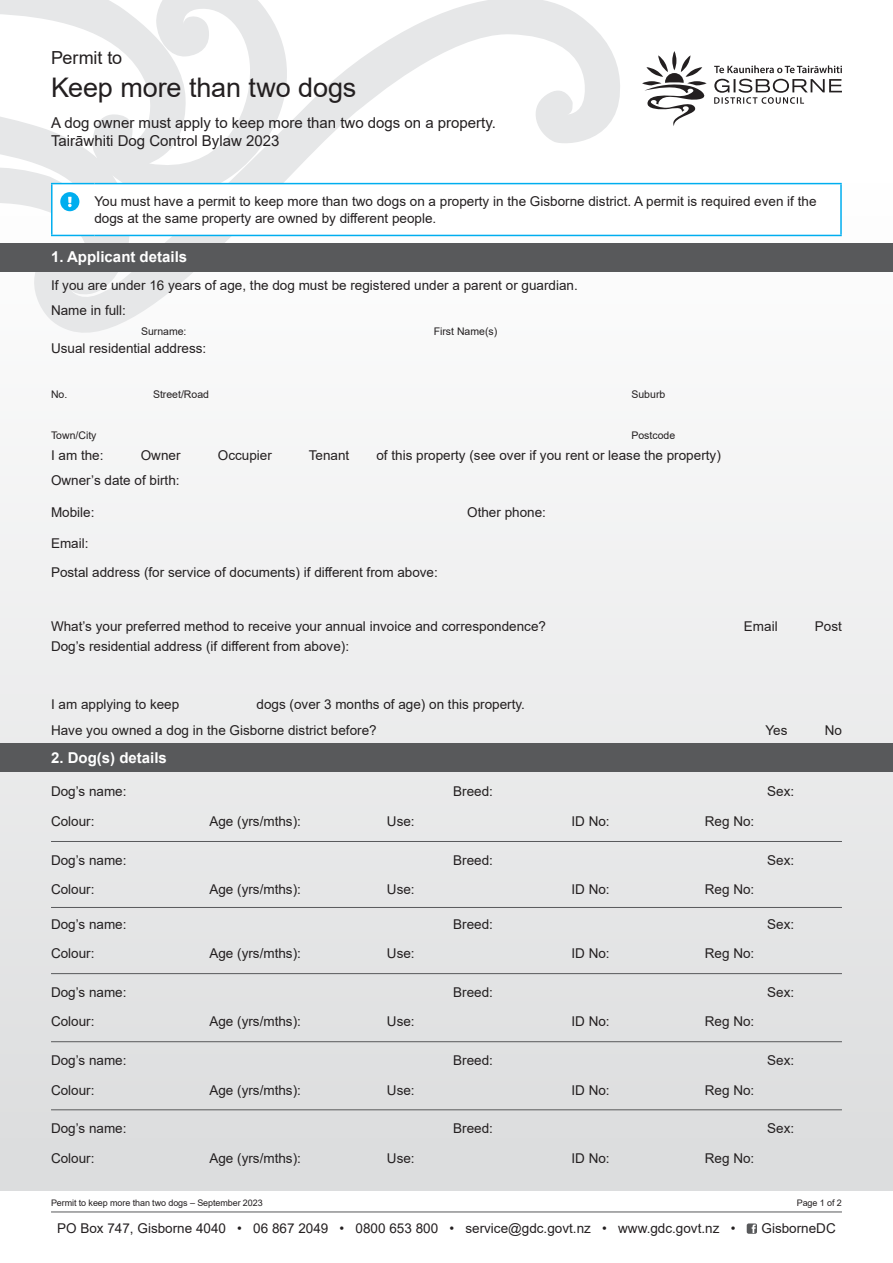
<style>
.page{position:relative;width:893px;height:1263px;background:#fff}
.page>*{position:absolute;margin:0;border:0;box-sizing:border-box;transform-origin:0 0}
.t1{font:27px "Arial";letter-spacing:-.005em;color:#231f20}
.t2{font:18px "Arial";letter-spacing:-.005em;color:#231f20}
.t3{font:15px/18px "Arial";color:#231f20}
.t4{font:700 15px "Arial";color:#fff}
.t5{font:13.5px/16.5px "Arial";color:#231f20}
.t6{font:10.5px "Arial";color:#231f20}
.t7{font:9px "Arial";letter-spacing:-.01em;color:#231f20}
</style>
<div class="page">
<div style="left:0;top:183px;width:893px;height:1008px;background:linear-gradient(to bottom,#fff,#dbdcdd)"></div>
<svg style="left:642px;top:51px;width:200px;height:75px"></svg>
<svg style="left:0;top:0;width:625px;height:408px"></svg>
<hr style="left:51px;top:1211px;width:791px;height:1px;background:#58595b">
<svg style="left:747px;top:1223px;width:10px;height:11px"></svg>
<div style="left:0;top:243px;width:893px;height:29px;background:#58595b"></div>
<div style="left:0;top:743px;width:893px;height:29px;background:#58595b"></div>
<hr style="left:51px;top:183px;width:43px;height:1px;background:#00aeef">
<hr style="left:51px;top:184px;width:2px;height:51px;background:#00aeef">
<hr style="left:94px;top:183px;width:748px;height:1px;background:#00aeef">
<hr style="left:840px;top:184px;width:2px;height:51px;background:#00aeef">
<hr style="left:51px;top:235px;width:43px;height:1px;background:#00aeef">
<hr style="left:94px;top:235px;width:748px;height:1px;background:#00aeef">
<svg style="left:52px;top:184px;width:789px;height:51px"></svg>
<hr style="left:51px;top:841px;width:791px;height:1px;background:#58595b">
<hr style="left:51px;top:907px;width:791px;height:1px;background:#58595b">
<hr style="left:51px;top:973px;width:791px;height:1px;background:#58595b">
<hr style="left:51px;top:1041px;width:791px;height:1px;background:#58595b">
<hr style="left:51px;top:1109px;width:791px;height:1px;background:#58595b">
<h2 class="t2" style="left:51px;top:45px;width:73px">Permit to</h2>
<h1 class="t1" style="left:51px;top:69px;width:307px">Keep more than two dogs</h1>
<p class="t3" style="left:51px;top:113px;width:446px">A dog owner must apply to keep more than two dogs on a property.<br>Tairāwhiti Dog Control Bylaw 2023</p>
<p class="t5" style="left:94px;top:193px;width:724px">You must have a permit to keep more than two dogs on a property in the Gisborne district. A permit is required even if the dogs at the same property are owned by different people.</p>
<p class="t4" style="left:51px;top:246px;width:138px">1. Applicant details</p>
<p class="t5" style="left:51px;top:273px;width:528px;line-height:25.2px">If you are under 16 years of age, the dog must be registered under a parent or guardian.<br>Name in full:</p>
<p class="t6" style="left:141px;top:325px;width:47px">Surname:</p>
<p class="t6" style="left:434px;top:325px;width:65px">First Name(s)</p>
<p class="t5" style="left:51px;top:340px;width:157px">Usual residential address:</p>
<p class="t6" style="left:51px;top:387px;width:18px">No.</p>
<p class="t6" style="left:153px;top:387px;width:58px">Street/Road</p>
<p class="t6" style="left:631px;top:387px;width:35px">Suburb</p>
<p class="t6" style="left:51px;top:428px;width:47px">Town/City</p>
<p class="t6" style="left:631px;top:428px;width:45px">Postcode</p>
<p class="t5" style="left:51px;top:447px;width:54px">I am the:</p>
<p class="t5" style="left:141px;top:447px;width:41px">Owner</p>
<p class="t5" style="left:218px;top:447px;width:56px">Occupier</p>
<p class="t5" style="left:309px;top:447px;width:42px">Tenant</p>
<p class="t5" style="left:376px;top:447px;width:346px">of this property (see over if you rent or lease the property)</p>
<p class="t5" style="left:51px;top:472px;width:130px">Owner’s date of birth:</p>
<p class="t5" style="left:51px;top:504px;width:45px">Mobile:</p>
<p class="t5" style="left:467px;top:504px;width:80px">Other phone:</p>
<p class="t5" style="left:51px;top:529px;width:388px;line-height:28.2px">Email:<br>Postal address (for service of documents) if different from above:</p>
<p class="t5" style="left:51px;top:617px;width:496px">What’s your preferred method to receive your annual invoice and correspondence?</p>
<p class="t5" style="left:744px;top:617px;width:35px">Email</p>
<p class="t5" style="left:815px;top:617px;width:29px">Post</p>
<p class="t5" style="left:51px;top:638px;width:300px">Dog’s residential address (if different from above):</p>
<p class="t5" style="left:51px;top:690px;width:475px;line-height:26.5px;text-indent:206px">dogs (over 3 months of age) on this property.<br>Have you owned a dog in the Gisborne district before?</p>
<p class="t5" style="left:51px;top:695px;width:130px">I am applying to keep</p>
<p class="t5" style="left:765px;top:722px;width:24px">Yes</p>
<p class="t5" style="left:825px;top:722px;width:19px">No</p>
<p class="t4" style="left:51px;top:747px;width:117px">2. Dog(s) details</p>
<p class="t5" style="left:51px;top:783px;width:77px">Dog’s name:</p>
<p class="t5" style="left:453px;top:783px;width:41px">Breed:</p>
<p class="t5" style="left:767px;top:783px;width:29px">Sex:</p>
<p class="t5" style="left:51px;top:813px;width:45px">Colour:</p>
<p class="t5" style="left:209px;top:813px;width:93px">Age (yrs/mths):</p>
<p class="t5" style="left:387px;top:813px;width:29px">Use:</p>
<p class="t5" style="left:571px;top:813px;width:40px">ID No:</p>
<p class="t5" style="left:705px;top:813px;width:51px">Reg No:</p>
<p class="t5" style="left:51px;top:851px;width:77px">Dog’s name:</p>
<p class="t5" style="left:453px;top:851px;width:41px">Breed:</p>
<p class="t5" style="left:767px;top:851px;width:29px">Sex:</p>
<p class="t5" style="left:51px;top:881px;width:45px">Colour:</p>
<p class="t5" style="left:209px;top:881px;width:93px">Age (yrs/mths):</p>
<p class="t5" style="left:387px;top:881px;width:29px">Use:</p>
<p class="t5" style="left:571px;top:881px;width:40px">ID No:</p>
<p class="t5" style="left:705px;top:881px;width:51px">Reg No:</p>
<p class="t5" style="left:51px;top:915px;width:77px">Dog’s name:</p>
<p class="t5" style="left:453px;top:915px;width:41px">Breed:</p>
<p class="t5" style="left:767px;top:915px;width:29px">Sex:</p>
<p class="t5" style="left:51px;top:945px;width:45px">Colour:</p>
<p class="t5" style="left:209px;top:945px;width:93px">Age (yrs/mths):</p>
<p class="t5" style="left:387px;top:945px;width:29px">Use:</p>
<p class="t5" style="left:571px;top:945px;width:40px">ID No:</p>
<p class="t5" style="left:705px;top:945px;width:51px">Reg No:</p>
<p class="t5" style="left:51px;top:983px;width:77px">Dog’s name:</p>
<p class="t5" style="left:453px;top:983px;width:41px">Breed:</p>
<p class="t5" style="left:767px;top:983px;width:29px">Sex:</p>
<p class="t5" style="left:51px;top:1013px;width:45px">Colour:</p>
<p class="t5" style="left:209px;top:1013px;width:93px">Age (yrs/mths):</p>
<p class="t5" style="left:387px;top:1013px;width:29px">Use:</p>
<p class="t5" style="left:571px;top:1013px;width:40px">ID No:</p>
<p class="t5" style="left:705px;top:1013px;width:51px">Reg No:</p>
<p class="t5" style="left:51px;top:1052px;width:77px">Dog’s name:</p>
<p class="t5" style="left:453px;top:1052px;width:41px">Breed:</p>
<p class="t5" style="left:767px;top:1052px;width:29px">Sex:</p>
<p class="t5" style="left:51px;top:1081px;width:45px">Colour:</p>
<p class="t5" style="left:209px;top:1081px;width:93px">Age (yrs/mths):</p>
<p class="t5" style="left:387px;top:1081px;width:29px">Use:</p>
<p class="t5" style="left:571px;top:1081px;width:40px">ID No:</p>
<p class="t5" style="left:705px;top:1081px;width:51px">Reg No:</p>
<p class="t5" style="left:51px;top:1120px;width:77px">Dog’s name:</p>
<p class="t5" style="left:453px;top:1120px;width:41px">Breed:</p>
<p class="t5" style="left:767px;top:1120px;width:29px">Sex:</p>
<p class="t5" style="left:51px;top:1149px;width:45px">Colour:</p>
<p class="t5" style="left:209px;top:1149px;width:93px">Age (yrs/mths):</p>
<p class="t5" style="left:387px;top:1149px;width:29px">Use:</p>
<p class="t5" style="left:571px;top:1149px;width:40px">ID No:</p>
<p class="t5" style="left:705px;top:1149px;width:51px">Reg No:</p>
<p class="t7" style="left:51px;top:1196px;width:213px">Permit to keep more than two dogs – September 2023</p>
<p class="t7" style="left:797px;top:1196px;width:47px">Page 1 of 2</p>
<p class="t5" style="left:57px;top:1220px;width:680px">PO Box 747, Gisborne 4040 • 06 867 2049 • 0800 653 800 • service@gdc.govt.nz • www.gdc.govt.nz •</p>
<p class="t5" style="left:761px;top:1220px;width:76px">GisborneDC</p>
</div>
